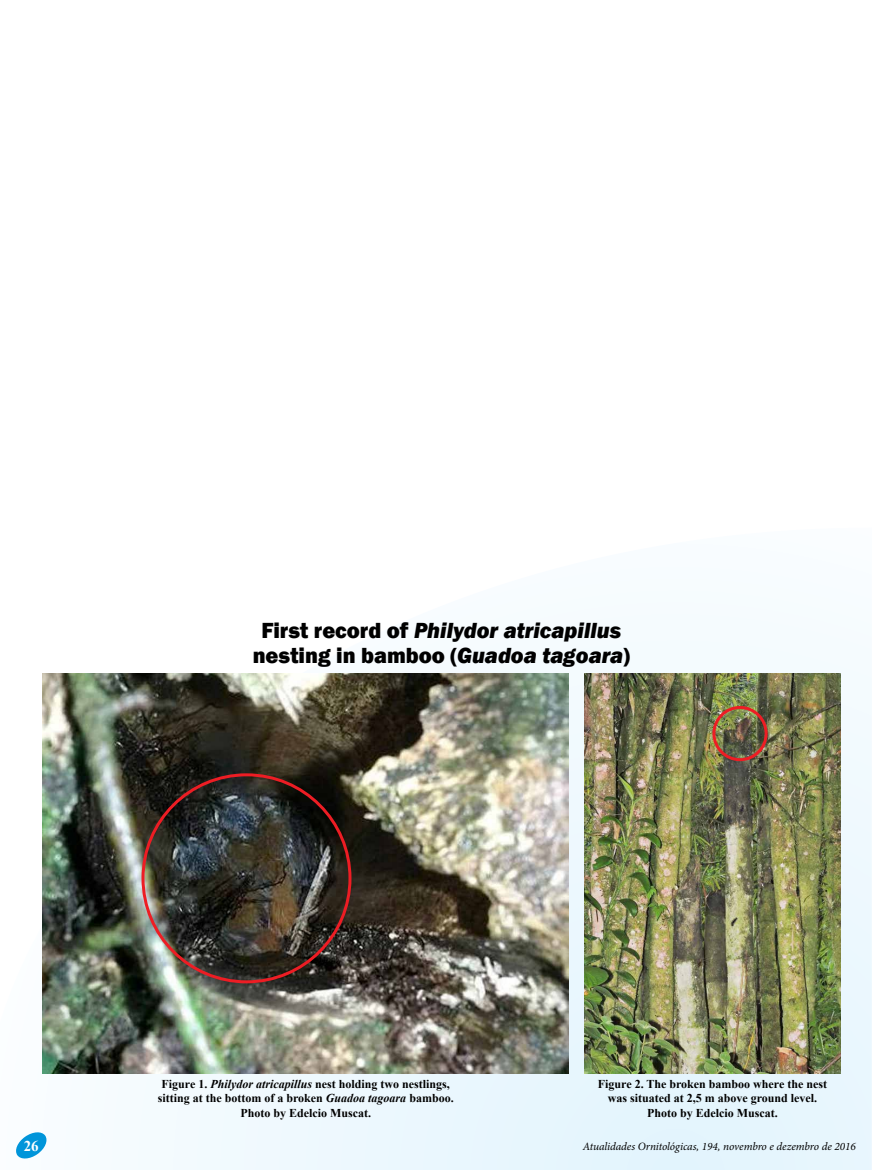
<style>
.page{position:relative;width:872px;height:1170px;background:#fff}
.page>*{position:absolute;margin:0;border:0;box-sizing:border-box;transform-origin:0 0}
.t1{font:italic 800 22.5px/24.8px "Franklin Gothic";color:#000;text-align:center}
.t2{font:700 15px "Times New Roman";color:#fff}
.t3{font:700 12px/14.4px "Times New Roman";color:#000;text-align:center}
.t4{font:italic 11.25px "Minion Pro";letter-spacing:-.005em;color:#000}
.s1{font-style:normal}
.s2{font-style:italic}
</style>
<div class="page">
<svg style="left:42px;top:640px;width:829px;height:529px"></svg>
<svg style="left:871px;top:741px;width:1px;height:428px"></svg>
<img style="left:585px;top:673px;width:255px;height:400px">
<img style="left:43px;top:673px;width:526px;height:400px">
<div style="left:712px;top:706px;width:55px;height:55px;border:3px solid #ed1d24;border-radius:50%"></div>
<svg style="left:16px;top:1130px;width:33px;height:29px"></svg>
<h1 class="t1" style="left:253px;top:618px;width:379px"><span class="s1">First record of</span> Philydor atricapillus <span class="s1">nesting in bamboo (</span>Guadoa tagoara<span class="s1">)</span></h1>
<p class="t3" style="left:158px;top:1076px;width:297px">Figure 1. <span class="s2">Philydor atricapillus</span> nest holding two nestlings, sitting at the bottom of a broken <span class="s2">Guadoa tagoara</span> bamboo.<br>Photo by Edelcio Muscat.</p>
<p class="t3" style="left:598px;top:1076px;width:231px">Figure 2. The broken bamboo where the nest was situated at 2,5 m above ground level.<br>Photo by Edelcio Muscat.</p>
<p class="t2" style="left:24px;top:1134px;width:17px">26</p>
<p class="t4" style="left:583px;top:1138px;width:275px">Atualidades Ornitológicas, 194, novembro e dezembro de 2016</p>
</div>
